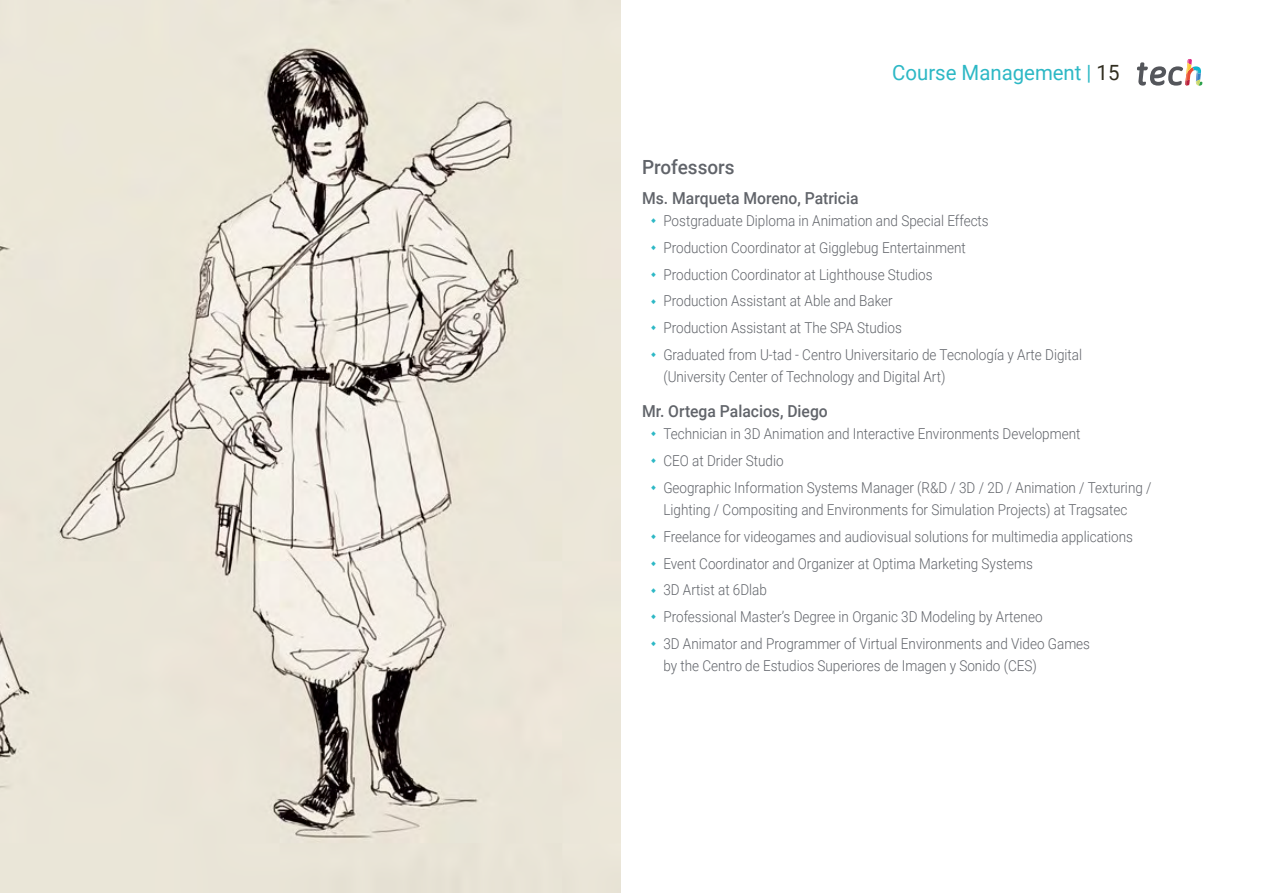
<style>
.page{position:relative;width:1263px;height:893px;background:#fff}
.page>*{position:absolute;margin:0;border:0;box-sizing:border-box;transform-origin:0 0}
.t1{font:21px "Roboto";color:#2db8c5}
.t2{font:500 19.5px "Roboto";color:#61646a}
.t3{font:500 16.5px "Roboto";color:#61646a;scale:.95 1}
.t4{font:300 15px/26.7px "Roboto";color:#61646a;scale:.9 1}
.s1{color:#312e20}
</style>
<div class="page">
<img style="left:0;top:0;width:621px;height:893px">
<svg style="left:1137px;top:59px;width:65px;height:27px"></svg>
<h1 class="t1" style="left:892px;top:57px;width:229px">Course Management | <span class="s1">15</span></h1>
<h2 class="t2" style="left:642px;top:154px;width:94px">Professors</h2>
<p class="t3" style="left:642px;top:186px;width:229px">Ms. Marqueta Moreno, Patricia</p>
<p class="t4" style="left:663px;top:207px;width:467px">Postgraduate Diploma in Animation and Special Effects<br>Production Coordinator at Gigglebug Entertainment<br>Production Coordinator at Lighthouse Studios<br>Production Assistant at Able and Baker<br>Production Assistant at The SPA Studios<br>Graduated from U-tad - Centro Universitario de Tecnología y Arte Digital</p>
<p class="t4" style="left:663px;top:363px;width:315px">(University Center of Technology and Digital Art)</p>
<p class="t3" style="left:642px;top:399px;width:197px">Mr. Ortega Palacios, Diego</p>
<p class="t4" style="left:663px;top:420px;width:544px">Technician in 3D Animation and Interactive Environments Development<br>CEO at Drider Studio<br>Geographic Information Systems Manager (R&amp;D / 3D / 2D / Animation / Texturing /</p>
<p class="t4" style="left:663px;top:496px;width:523px">Lighting / Compositing and Environments for Simulation Projects) at Tragsatec Freelance for videogames and audiovisual solutions for multimedia applications Event Coordinator and Organizer at Optima Marketing Systems<br>3D Artist at 6Dlab<br>Professional Master’s Degree in Organic 3D Modeling by Arteneo<br>3D Animator and Programmer of Virtual Environments and Video Games</p>
<p class="t4" style="left:663px;top:652px;width:416px">by the Centro de Estudios Superiores de Imagen y Sonido (CES)</p>
</div>
